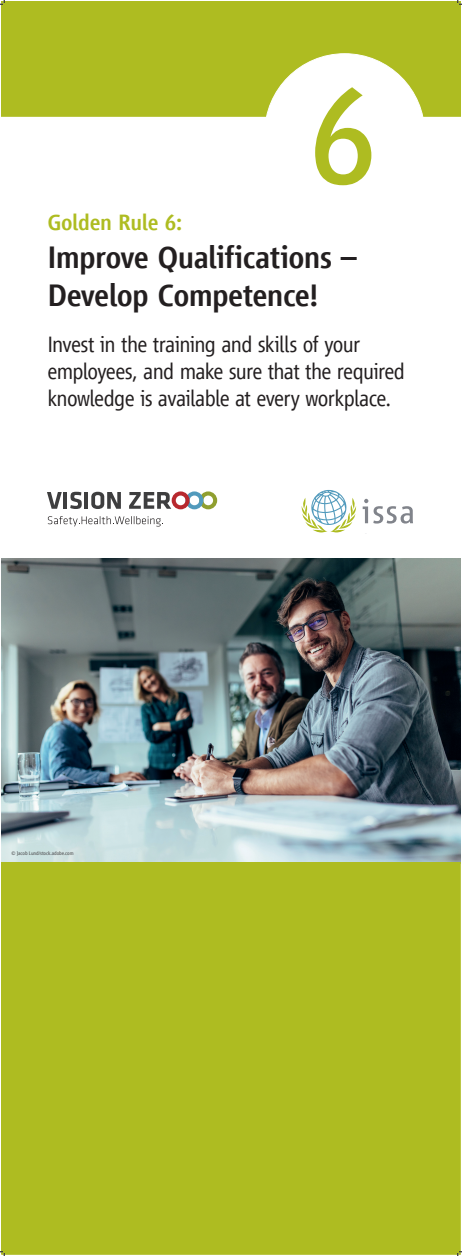
<style>
.page{position:relative;width:462px;height:1256px;background:#fff}
.page>*{position:absolute;margin:0;border:0;box-sizing:border-box;transform-origin:0 0}
.t1{font:140.6px "Vialog LT Com";color:#aebc21}
.t2{font:500 32px/38.4px "Vialog LT Com";letter-spacing:-.025em;color:#231f20}
.t3{font:300 22.86px/27.4px "Vialog LT Com";letter-spacing:-.03em;color:#231f20}
.t4{font:500 22.86px "Vialog LT Com";letter-spacing:-.02em;color:#aebc21}
.t5{font:5.34px "Vialog LT Com";letter-spacing:-.015em;color:#57585a}
</style>
<div class="page">
<img style="left:1px;top:558px;width:460px;height:304px">
<div style="left:1px;top:1px;width:460px;height:116px;background:#aebc21"></div>
<div style="left:265px;top:54px;width:160px;height:160px;background:#fff;border-radius:50%"></div>
<div style="left:2px;top:862px;width:458px;height:392px;background:#aebc21"></div>
<svg style="left:47px;top:492px;width:15px;height:17px"></svg>
<hr style="left:64px;top:492px;width:3px;height:17px;background:#3e3e3f">
<svg style="left:70px;top:492px;width:12px;height:17px"></svg>
<hr style="left:85px;top:492px;width:3px;height:17px;background:#3e3e3f">
<svg style="left:91px;top:492px;width:30px;height:17px"></svg>
<svg style="left:129px;top:491px;width:88px;height:18px"></svg>
<svg style="left:48px;top:516px;width:115px;height:10px"></svg>
<svg style="left:302px;top:490px;width:54px;height:42px"></svg>
<svg style="left:363px;top:499px;width:50px;height:24px"></svg>
<svg style="left:0;top:0;width:5px;height:5px"></svg>
<svg style="left:0;top:1251px;width:5px;height:5px"></svg>
<svg style="left:458px;top:0;width:4px;height:5px"></svg>
<svg style="left:458px;top:1251px;width:4px;height:5px"></svg>
<h1 class="t1" style="left:307px;top:59px;width:74px">6</h1>
<p class="t4" style="left:47px;top:209px;width:136px">Golden Rule 6:</p>
<h2 class="t2" style="left:47px;top:238px;width:311px">Improve Qualifications –<br>Develop Competence!</h2>
<p class="t3" style="left:47px;top:330px;width:359px">Invest in the training and skills of your employees, and make sure that the required knowledge is available at every workplace.</p>
<p class="t5" style="left:11px;top:850px;width:64px">© Jacob Lund/stock.adobe.com</p>
</div>
